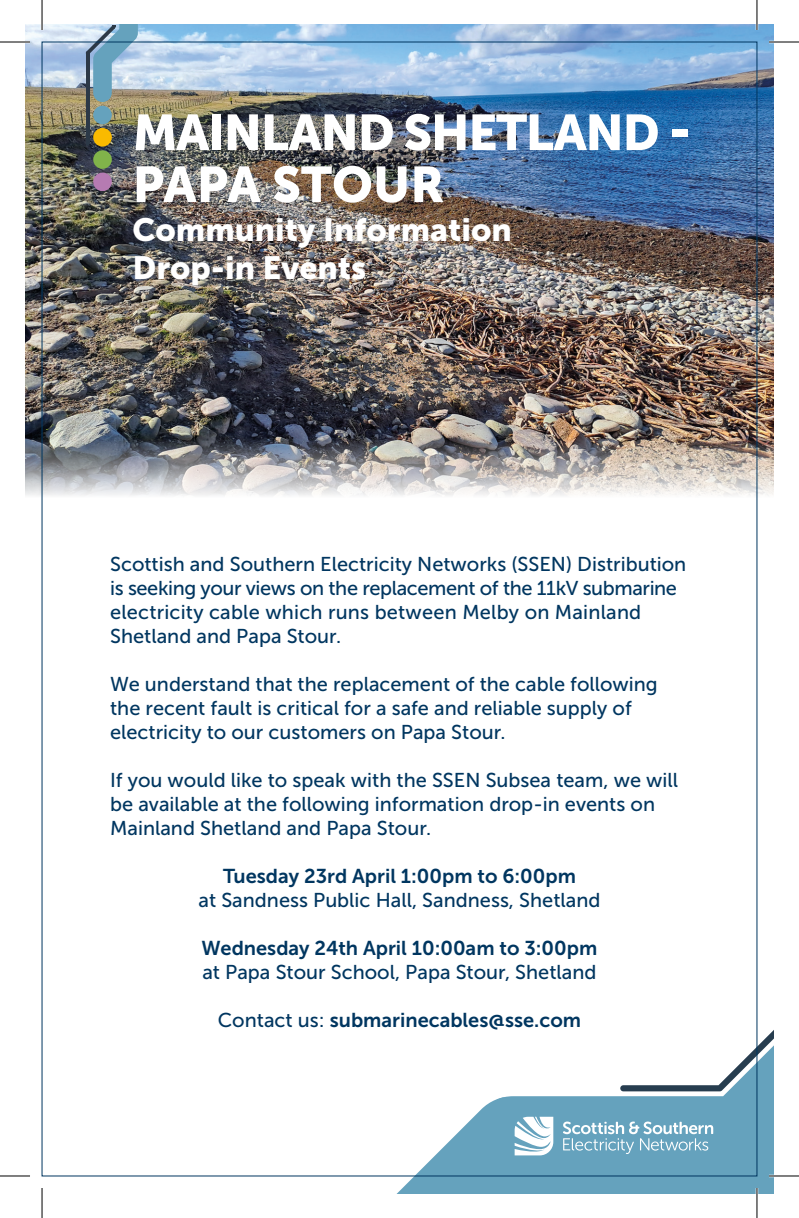
<style>
.page{position:relative;width:799px;height:1218px;background:#fff}
.page>*{position:absolute;margin:0;border:0;box-sizing:border-box;transform-origin:0 0}
.t1{font:50px/52px "Museo Sans 900";letter-spacing:-.03em;color:#fff}
.t2{font:32px/38.4px "Museo Sans 900";color:#fff}
.t3{font:20px/24px "Museo Sans 500";color:#003660}
.t4{font:20px "Museo Sans 700";color:#003660}
.s1{font-family:"Museo Sans 700"}
.s2{font-family:"Museo Sans 500"}
</style>
<div class="page">
<img style="left:25px;top:25px;width:748px;height:324px">
<svg style="left:396px;top:1091px;width:377px;height:102px;fill:#65a2bd"></svg>
<svg style="left:620px;top:1027px;width:153px;height:64px"></svg>
<svg style="left:496px;top:1097px;width:234px;height:77px;background:#77adc4"></svg>
<img style="left:25px;top:349px;width:748px;height:195px">
<div style="left:93px;top:150px;width:19px;height:19px;background:#81b34a;border-radius:50%"></div>
<div style="left:93px;top:173px;width:19px;height:18px;background:#b67bb2;border-radius:50%"></div>
<div style="left:93px;top:128px;width:19px;height:19px;background:#faba00;border-radius:50%"></div>
<hr style="left:86px;top:53px;width:3px;height:91px;background:#2c3947">
<div style="left:93px;top:106px;width:19px;height:18px;background:#65a2bd;border-radius:50%"></div>
<svg style="left:86px;top:25px;width:52px;height:77px;background:#8dadbe"></svg>
<hr style="left:0;top:41px;width:30px;height:2px;background:#fff">
<hr style="left:768px;top:41px;width:30px;height:2px;background:#fff">
<hr style="left:768px;top:1175px;width:30px;height:2px;background:#fff">
<hr style="left:41px;top:0;width:2px;height:30px;background:#fff">
<hr style="left:755px;top:0;width:3px;height:30px;background:#fff">
<hr style="left:755px;top:1188px;width:3px;height:30px;background:#fff">
<hr style="left:0;top:42px;width:30px;height:1px;background:#000">
<hr style="left:768px;top:42px;width:30px;height:1px;background:#000">
<hr style="left:0;top:1176px;width:30px;height:1px;background:#000">
<hr style="left:768px;top:1176px;width:30px;height:1px;background:#000">
<hr style="left:42px;top:0;width:1px;height:30px;background:#000">
<hr style="left:42px;top:1188px;width:1px;height:30px;background:#000">
<hr style="left:756px;top:0;width:1px;height:30px;background:#000">
<hr style="left:756px;top:1188px;width:1px;height:30px;background:#000">
<p class="t1" style="left:132px;top:106px;width:561px">MAINLAND SHETLAND -<br>PAPA STOUR</p>
<p class="t2" style="left:132px;top:210px;width:380px">Community Information<br>Drop-in Events</p>
<p class="t3" style="left:110px;top:552px;width:577px">Scottish and Southern Electricity Networks (SSEN) Distribution is seeking your views on the replacement of the 11kV submarine electricity cable which runs between Melby on Mainland Shetland and Papa Stour.</p>
<p class="t3" style="left:110px;top:672px;width:549px">We understand that the replacement of the cable following the recent fault is critical for a safe and reliable supply of electricity to our customers on Papa Stour.</p>
<p class="t3" style="left:110px;top:768px;width:569px">If you would like to speak with the SSEN Subsea team, we will</p>
<p class="t3" style="left:110px;top:792px;width:546px">be available at the following information drop-in events on<br>Mainland Shetland and Papa Stour.</p>
<p class="t3" style="left:198px;top:864px;width:403px;text-align:center"><span class="s1">Tuesday 23rd April 1:00pm to 6:00pm<br></span>at Sandness Public Hall, Sandness, Shetland</p>
<p class="t3" style="left:201px;top:936px;width:397px"><span class="s1">Wednesday 24th April 10:00am to 3:00pm </span>at Papa Stour School, Papa Stour, Shetland</p>
<p class="t4" style="left:218px;top:1009px;width:364px"><span class="s2">Contact us:</span> submarinecables@sse.com</p>
</div>
